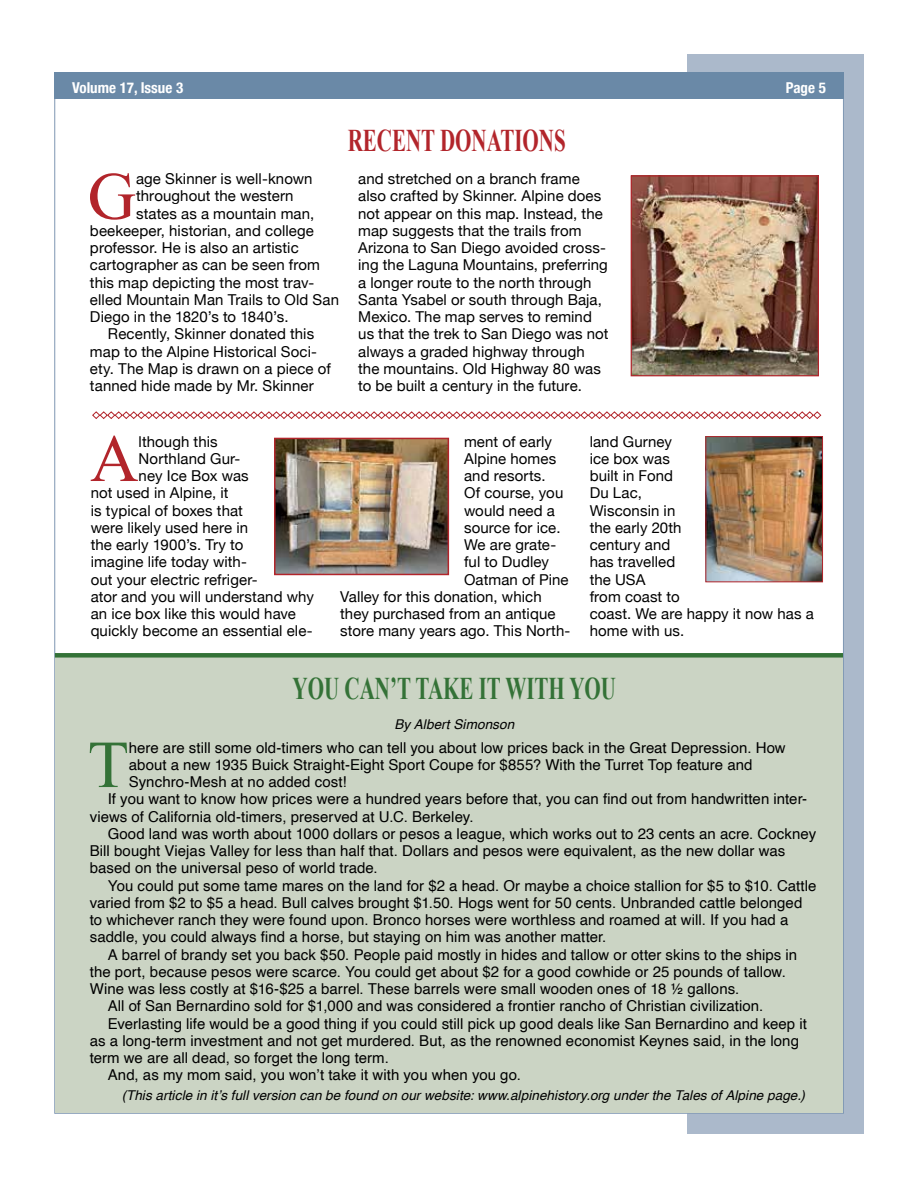
<style>
.page{position:relative;width:918px;height:1188px;background:#fff}
.page>*{position:absolute;margin:0;border:0;box-sizing:border-box;transform-origin:0 0}
.t1{font:67.05px "Times New Roman";color:#b2252b}
.t2{font:67.05px "Times New Roman";color:#347237}
.t3{font:700 31.5px "Times New Roman";color:#347237;scale:.67 1}
.t4{font:700 31.5px "Times New Roman";color:#b2252b;scale:.67 1}
.t5{font:15px "Helvetica";letter-spacing:.005em;color:#000}
.t6{font:15px/17.2px "Helvetica Neue";letter-spacing:.005em;color:#000}
.t7{font:700 condensed 15px "Helvetica Neue";color:#fff}
.t8{font:italic 13.5px "Helvetica";letter-spacing:.005em;color:#000}
</style>
<div class="page">
<div style="left:688px;top:54px;width:176px;height:1080px;background:#abb9cb"></div>
<div style="left:54px;top:73px;width:790px;height:1041px;background:#fff;border:1px solid #7f97b3"></div>
<div style="left:54px;top:72px;width:789px;height:27px;background:#6a89a7"></div>
<img style="left:633px;top:177px;width:184px;height:197px">
<div style="left:631px;top:175px;width:188px;height:201px;border:1px solid #b2252b"></div>
<img style="left:707px;top:438px;width:114px;height:142px">
<div style="left:705px;top:436px;width:118px;height:146px;border:1px solid #b2252b"></div>
<img style="left:277px;top:441px;width:169px;height:131px">
<div style="left:274px;top:438px;width:175px;height:137px;border:2px solid #b2252b"></div>
<svg style="left:92px;top:411px;width:730px;height:8px"></svg>
<div style="left:55px;top:658px;width:788px;height:455px;background:#cbd4c4"></div>
<div style="left:55px;top:653px;width:788px;height:5px;background:#347237"></div>
<p class="t7" style="left:72px;top:75px;width:113px">Volume 17, Issue 3</p>
<p class="t7" style="left:786px;top:75px;width:41px">Page 5</p>
<h1 class="t1" style="left:88px;top:151px;width:50px">G</h1>
<p class="t6" style="left:136px;top:171px;width:178px">age Skinner is well-known</p>
<p class="t6" style="left:136px;top:188px;width:159px">throughout the western</p>
<p class="t6" style="left:136px;top:206px;width:180px">states as a mountain man,</p>
<p class="t6" style="left:90px;top:223px;width:225px">beekeeper, historian, and college</p>
<p class="t6" style="left:90px;top:240px;width:210px">professor. He is also an artistic</p>
<p class="t6" style="left:90px;top:257px;width:232px">cartographer as can be seen from</p>
<p class="t6" style="left:90px;top:275px;width:226px">this map depicting the most trav-</p>
<p class="t6" style="left:90px;top:292px;width:251px">elled Mountain Man Trails to Old San</p>
<p class="t6" style="left:90px;top:309px;width:200px">Diego in the 1820’s to 1840’s.</p>
<p class="t6" style="left:108px;top:326px;width:208px">Recently, Skinner donated this</p>
<p class="t6" style="left:90px;top:344px;width:229px">map to the Alpine Historical Soci-</p>
<p class="t6" style="left:90px;top:361px;width:242px">ety. The Map is drawn on a piece of</p>
<p class="t6" style="left:90px;top:378px;width:225px">tanned hide made by Mr. Skinner</p>
<h2 class="t4" style="left:348px;top:119px;width:327px">RECENT DONATIONS</h2>
<p class="t6" style="left:358px;top:171px;width:252px">and stretched on a branch frame also crafted by Skinner. Alpine does not appear on this map. Instead, the map suggests that the trails from Arizona to San Diego avoided cross&shy;ing the Laguna Mountains, preferring a longer route to the north through Santa Ysabel or south through Baja, Mexico. The map serves to remind us that the trek to San Diego was not always a graded highway through the mountains. Old Highway 80 was to be built a century in the future.</p>
<h1 class="t1" style="left:90px;top:413px;width:50px">A</h1>
<p class="t6" style="left:139px;top:433px;width:81px">lthough this</p>
<p class="t6" style="left:139px;top:451px;width:103px">Northland Gur-</p>
<p class="t6" style="left:139px;top:468px;width:112px">ney Ice Box was</p>
<p class="t6" style="left:91px;top:485px;width:139px">not used in Alpine, it</p>
<p class="t6" style="left:91px;top:502px;width:154px">is typical of boxes that</p>
<p class="t6" style="left:91px;top:520px;width:159px">were likely used here in</p>
<p class="t6" style="left:91px;top:537px;width:154px">the early 1900’s. Try to</p>
<p class="t6" style="left:91px;top:554px;width:158px">imagine life today with-</p>
<p class="t6" style="left:91px;top:571px;width:168px">out your electric refriger-</p>
<p class="t6" style="left:91px;top:589px;width:225px">ator and you will understand why</p>
<p class="t6" style="left:91px;top:606px;width:207px">an ice box like this would have</p>
<p class="t6" style="left:91px;top:623px;width:223px">quickly become an essential ele-</p>
<p class="t6" style="left:464px;top:433px;width:90px">ment of early</p>
<p class="t6" style="left:464px;top:451px;width:94px">Alpine homes</p>
<p class="t6" style="left:464px;top:468px;width:83px">and resorts.</p>
<p class="t6" style="left:464px;top:485px;width:101px">Of course, you</p>
<p class="t6" style="left:464px;top:502px;width:92px">would need a</p>
<p class="t6" style="left:464px;top:520px;width:98px">source for ice.</p>
<p class="t6" style="left:464px;top:537px;width:94px">We are grate-</p>
<p class="t6" style="left:464px;top:554px;width:86px">ful to Dudley</p>
<p class="t6" style="left:464px;top:571px;width:106px">Oatman of Pine</p>
<p class="t6" style="left:340px;top:589px;width:203px">Valley for this donation, which</p>
<p class="t6" style="left:340px;top:606px;width:217px">they purchased from an antique</p>
<p class="t6" style="left:340px;top:623px;width:232px">store many years ago. This North-</p>
<p class="t6" style="left:590px;top:433px;width:226px">land Gurney<br>ice box was<br>built in Fond<br>Du Lac,<br>Wisconsin in<br>the early 20th<br>century and<br>has travelled<br>the USA<br>from coast to<br>coast. We are happy it now has a home with us.</p>
<h2 class="t3" style="left:293px;top:666px;width:484px">YOU CAN’T TAKE IT WITH YOU</h2>
<p class="t8" style="left:394px;top:714px;width:121px">By Albert Simonson</p>
<h1 class="t2" style="left:88px;top:720px;width:43px">T</h1>
<p class="t5" style="left:129px;top:736px;width:659px">here are still some old-timers who can tell you about low prices back in the Great Depression. How</p>
<p class="t5" style="left:129px;top:753px;width:625px">about a new 1935 Buick Straight-Eight Sport Coupe for $855? With the Turret Top feature and</p>
<p class="t5" style="left:129px;top:770px;width:219px">Synchro-Mesh at no added cost!</p>
<p class="t5" style="left:108px;top:787px;width:701px">If you want to know how prices were a hundred years before that, you can find out from handwritten inter-</p>
<p class="t5" style="left:90px;top:805px;width:385px">views of California old-timers, preserved at U.C. Berkeley.</p>
<p class="t5" style="left:108px;top:822px;width:710px">Good land was worth about 1000 dollars or pesos a league, which works out to 23 cents an acre. Cockney</p>
<p class="t5" style="left:90px;top:839px;width:697px">Bill bought Viejas Valley for less than half that. Dollars and pesos were equivalent, as the new dollar was</p>
<p class="t5" style="left:90px;top:856px;width:290px">based on the universal peso of world trade.</p>
<p class="t5" style="left:108px;top:874px;width:710px">You could put some tame mares on the land for $2 a head. Or maybe a choice stallion for $5 to $10. Cattle</p>
<p class="t5" style="left:90px;top:891px;width:714px">varied from $2 to $5 a head. Bull calves brought $1.50. Hogs went for 50 cents. Unbranded cattle belonged</p>
<p class="t5" style="left:90px;top:908px;width:700px">to whichever ranch they were found upon. Bronco horses were worthless and roamed at will. If you had a</p>
<p class="t5" style="left:90px;top:925px;width:518px">saddle, you could always find a horse, but staying on him was another matter.</p>
<p class="t5" style="left:108px;top:943px;width:691px">A barrel of brandy set you back $50. People paid mostly in hides and tallow or otter skins to the ships in</p>
<p class="t5" style="left:90px;top:960px;width:698px">the port, because pesos were scarce. You could get about $2 for a good cowhide or 25 pounds of tallow.</p>
<p class="t5" style="left:90px;top:977px;width:651px">Wine was less costly at $16-$25 a barrel. These barrels were small wooden ones of 18 ½ gallons.</p>
<p class="t5" style="left:108px;top:994px;width:657px">All of San Bernardino sold for $1,000 and was considered a frontier rancho of Christian civilization.</p>
<p class="t5" style="left:108px;top:1012px;width:701px">Everlasting life would be a good thing if you could still pick up good deals like San Bernardino and keep it</p>
<p class="t5" style="left:90px;top:1029px;width:711px">as a long-term investment and not get murdered. But, as the renowned economist Keynes said, in the long</p>
<p class="t5" style="left:90px;top:1046px;width:301px">term we are all dead, so forget the long term.</p>
<p class="t5" style="left:108px;top:1063px;width:415px">And, as my mom said, you won’t take it with you when you go.</p>
<p class="t8" style="left:122px;top:1085px;width:685px">(This article in it’s full version can be found on our website: www.alpinehistory.org under the Tales of Alpine page.)</p>
</div>
